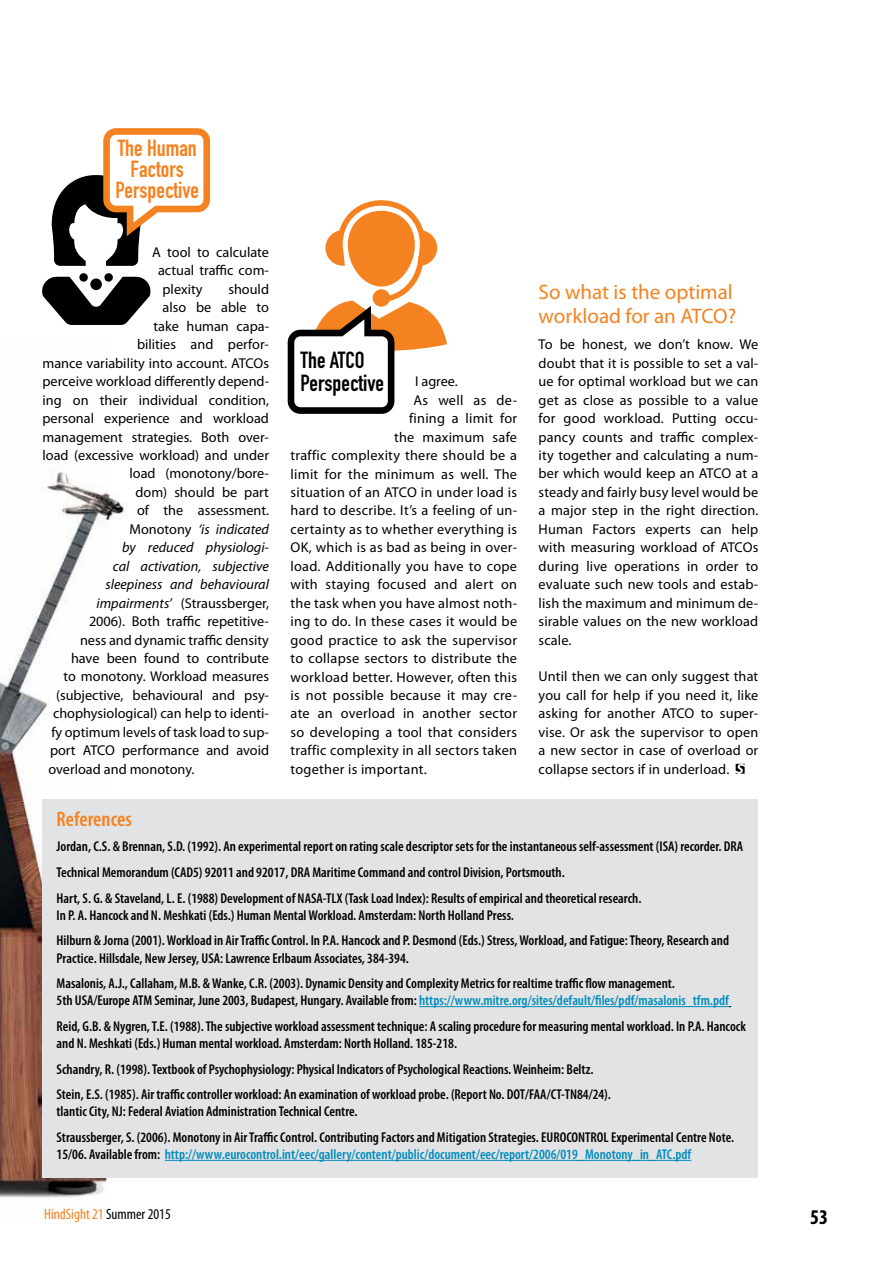
<style>
.page{position:relative;width:893px;height:1263px;background:#fff}
.page>*{position:absolute;margin:0;border:0;box-sizing:border-box;transform-origin:0 0}
.t1{font:22.95px/21px "DIN Engschrift Std";color:#f58220;text-align:center}
.t2{font:22.95px/23px "DIN Engschrift Std";color:#000}
.t3{font:21px/24px "Myriad Pro";color:#f58220}
.t4{font:600 condensed 21px "Myriad Pro";color:#f58220}
.t5{font:700 condensed 21px "Myriad Pro";color:#000}
.t6{font:condensed 15px "Myriad Pro";color:#f58220}
.t7{font:14.25px/18.5px "Myriad Pro";letter-spacing:.01em;color:#000;text-align:justify}
.t8{font:600 condensed 14.25px/25.7px "Myriad Pro";color:#000}
.t9{font:600 condensed 14.25px "Myriad Pro";color:#008cbc}
.t10{font:italic 14.25px "Myriad Pro";color:#000}
.s1{font-style:normal}
.s2{font-style:italic}
.s3{color:#008cbc}
.s4{color:#000}
</style>
<div class="page">
<img style="left:0;top:472px;width:253px;height:726px">
<div style="left:43px;top:800px;width:715px;height:378px;background:#e2e3e4"></div>
<hr style="left:419px;top:1006px;width:310px;height:1px;background:#008cbc">
<hr style="left:165px;top:1160px;width:526px;height:1px;background:#008cbc">
<svg style="left:288px;top:200px;width:159px;height:214px"></svg>
<svg style="left:42px;top:273px;width:109px;height:52px"></svg>
<svg style="left:51px;top:128px;width:159px;height:138px"></svg>
<svg style="left:736px;top:764px;width:9px;height:10px"></svg>
<h1 class="t1" style="left:116px;top:138px;width:85px">The Human<br>Factors<br>Perspective</h1>
<p class="t7" style="left:152px;top:243px;width:118px">A tool to calculate</p>
<p class="t7" style="left:158px;top:262px;width:112px">actual traffic com-</p>
<p class="t7" style="left:163px;top:280px;width:42px">plexity</p>
<p class="t7" style="left:228px;top:280px;width:42px">should</p>
<p class="t7" style="left:163px;top:299px;width:108px">also be able to</p>
<p class="t7" style="left:154px;top:317px;width:117px">take human capa-</p>
<p class="t7" style="left:137px;top:335px;width:133px">bilities and perfor-</p>
<p class="t7" style="left:43px;top:354px;width:228px">mance variability into account. ATCOs</p>
<p class="t7" style="left:43px;top:372px;width:228px">perceive workload differently depend-</p>
<p class="t7" style="left:43px;top:391px;width:228px">ing on their individual condition,</p>
<p class="t7" style="left:43px;top:409px;width:228px">personal experience and workload</p>
<p class="t7" style="left:43px;top:428px;width:228px">management strategies. Both over-</p>
<p class="t7" style="left:43px;top:446px;width:228px">load (excessive workload) and under</p>
<p class="t7" style="left:130px;top:465px;width:141px">load (monotony/bore-</p>
<p class="t7" style="left:136px;top:483px;width:135px">dom) should be part</p>
<p class="t7" style="left:137px;top:502px;width:133px">of the assessment.</p>
<p class="t10" style="left:130px;top:521px;width:141px"><span class="s1">Monotony</span> ‘is indicated</p>
<p class="t10" style="left:122px;top:540px;width:149px">by reduced physiologi-</p>
<p class="t10" style="left:113px;top:558px;width:157px">cal activation, subjective</p>
<p class="t10" style="left:105px;top:577px;width:165px">sleepiness and behavioural</p>
<p class="t7" style="left:96px;top:594px;width:174px"><span class="s2">impairments’</span> (Straussberger,</p>
<p class="t7" style="left:89px;top:612px;width:182px">2006). Both traffic repetitive-</p>
<p class="t7" style="left:80px;top:631px;width:191px">ness and dynamic traffic density</p>
<p class="t7" style="left:71px;top:649px;width:200px">have been found to contribute</p>
<p class="t7" style="left:63px;top:668px;width:207px">to monotony. Workload measures</p>
<p class="t7" style="left:56px;top:686px;width:214px">(subjective, behavioural and psy-</p>
<p class="t7" style="left:53px;top:705px;width:218px">chophysiological) can help to identi-</p>
<p class="t7" style="left:52px;top:723px;width:219px">fy optimum levels of task load to sup-</p>
<p class="t7" style="left:50px;top:741px;width:221px">port ATCO performance and avoid</p>
<p class="t7" style="left:49px;top:760px;width:147px">overload and monotony.</p>
<h1 class="t2" style="left:300px;top:348px;width:85px">The ATCO<br>Perspective</h1>
<p class="t7" style="left:415px;top:372px;width:44px">I agree.</p>
<p class="t7" style="left:414px;top:391px;width:105px">As well as de-</p>
<p class="t7" style="left:409px;top:409px;width:110px">fining a limit for</p>
<p class="t7" style="left:394px;top:428px;width:124px">the maximum safe</p>
<p class="t7" style="left:291px;top:446px;width:228px">traffic complexity there should be a</p>
<p class="t7" style="left:291px;top:465px;width:228px">limit for the minimum as well. The</p>
<p class="t7" style="left:291px;top:483px;width:228px">situation of an ATCO in under load is</p>
<p class="t7" style="left:291px;top:502px;width:228px">hard to describe. It’s a feeling of un-</p>
<p class="t7" style="left:291px;top:520px;width:228px">certainty as to whether everything is</p>
<p class="t7" style="left:291px;top:539px;width:228px">OK, which is as bad as being in over-</p>
<p class="t7" style="left:291px;top:557px;width:228px">load. Additionally you have to cope</p>
<p class="t7" style="left:291px;top:575px;width:228px">with staying focused and alert on</p>
<p class="t7" style="left:291px;top:594px;width:228px">the task when you have almost noth-</p>
<p class="t7" style="left:291px;top:612px;width:228px">ing to do. In these cases it would be</p>
<p class="t7" style="left:291px;top:631px;width:228px">good practice to ask the supervisor</p>
<p class="t7" style="left:291px;top:649px;width:228px">to collapse sectors to distribute the</p>
<p class="t7" style="left:291px;top:668px;width:228px">workload better. However, often this</p>
<p class="t7" style="left:291px;top:686px;width:228px">is not possible because it may cre-</p>
<p class="t7" style="left:291px;top:705px;width:228px">ate an overload in another sector</p>
<p class="t7" style="left:291px;top:723px;width:228px">so developing a tool that considers</p>
<p class="t7" style="left:291px;top:742px;width:228px">traffic complexity in all sectors taken</p>
<p class="t7" style="left:291px;top:760px;width:138px">together is important.</p>
<h2 class="t3" style="left:539px;top:281px;width:199px">So what is the optimal workload for an ATCO?</h2>
<p class="t7" style="left:539px;top:335px;width:221px">To be honest, we don’t know. We doubt that it is possible to set a val&shy;ue for optimal workload but we can get as close as possible to a value for good workload. Putting occu&shy;pancy counts and traffic complex&shy;ity together and calculating a num&shy;ber which would keep an ATCO at a steady and fairly busy level would be a major step in the right direction.<br>Human Factors experts can help with measuring workload of ATCOs during live operations in order to evaluate such new tools and estab&shy;lish the maximum and minimum de&shy;sirable values on the new workload scale.</p>
<p class="t7" style="left:539px;top:668px;width:221px">Until then we can only suggest that you call for help if you need it, like asking for another ATCO to super&shy;vise. Or ask the supervisor to open a new sector in case of overload or collapse sectors if in underload.</p>
<h2 class="t4" style="left:57px;top:807px;width:77px">References</h2>
<p class="t8" style="left:57px;top:834px;width:688px">Jordan, C.S. &amp; Brennan, S.D. (1992). An experimental report on rating scale descriptor sets for the instantaneous self-assessment (ISA) recorder. DRA<br>Technical Memorandum (CAD5) 92011 and 92017, DRA Maritime Command and control Division, Portsmouth.<br>Hart, S. G. &amp; Staveland, L. E. (1988) Development of NASA-TLX (Task Load Index): Results of empirical and theoretical research.</p>
<p class="t8" style="left:57px;top:902px;width:674px">In P. A. Hancock and N. Meshkati (Eds.) Human Mental Workload. Amsterdam: North Holland Press.<br>Hilburn &amp; Jorna (2001). Workload in Air Traffic Control. In P.A. Hancock and P. Desmond (Eds.) Stress, Workload, and Fatigue: Theory, Research and</p>
<p class="t8" style="left:57px;top:945px;width:620px">Practice. Hillsdale, New Jersey, USA: Lawrence Erlbaum Associates, 384-394.<br>Masalonis, A.J., Callaham, M.B. &amp; Wanke, C.R. (2003). Dynamic Density and Complexity Metrics for realtime traffic flow management.</p>
<p class="t8" style="left:57px;top:988px;width:691px">5th USA/Europe ATM Seminar, June 2003, Budapest, Hungary. Available from: <span class="s3">https://www.mitre.org/sites/default/files/pdf/masalonis_tfm.pdf<br></span>Reid, G.B. &amp; Nygren, T.E. (1988). The subjective workload assessment technique: A scaling procedure for measuring mental workload. In P.A. Hancock</p>
<p class="t8" style="left:57px;top:1030px;width:556px">and N. Meshkati (Eds.) Human mental workload. Amsterdam: North Holland. 185-218.<br>Schandry, R. (1998). Textbook of Psychophysiology: Physical Indicators of Psychological Reactions. Weinheim: Beltz.<br>Stein, E.S. (1985). Air traffic controller workload: An examination of workload probe. (Report No. DOT/FAA/CT-TN84/24).</p>
<p class="t8" style="left:57px;top:1099px;width:679px">tlantic City, NJ: Federal Aviation Administration Technical Centre.<br>Straussberger, S. (2006). Monotony in Air Traffic Control. Contributing Factors and Mitigation Strategies. EUROCONTROL Experimental Centre Note.</p>
<p class="t9" style="left:57px;top:1146px;width:636px"><span class="s4">15/06. Available from:</span> http://www.eurocontrol.int/eec/gallery/content/public/document/eec/report/2006/019_Monotony_in_ATC.pdf</p>
<p class="t6" style="left:44px;top:1206px;width:128px">HindSight 21 <span class="s4">Summer 2015</span></p>
<h2 class="t5" style="left:810px;top:1205px;width:19px">53</h2>
</div>
